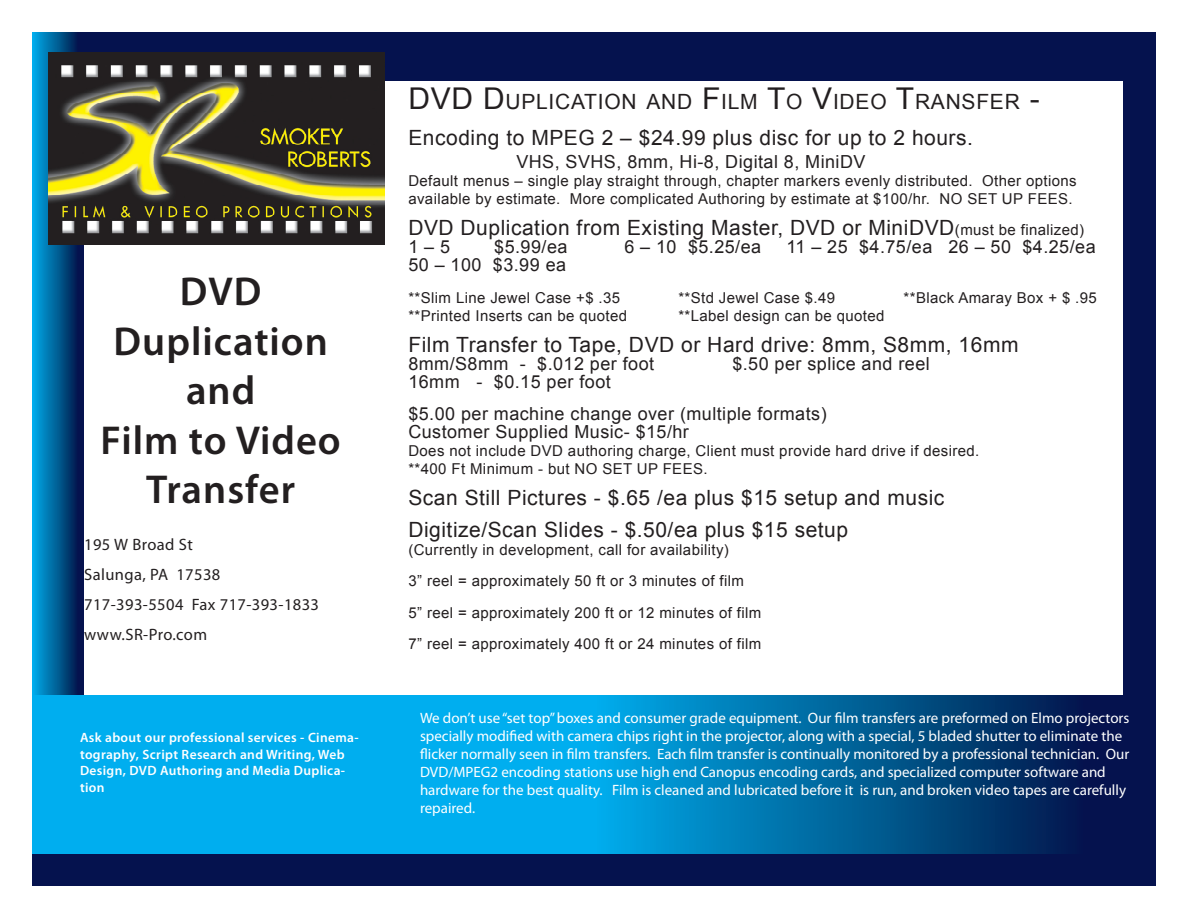
<style>
.page{position:relative;width:1188px;height:918px;background:#fff}
.page>*{position:absolute;margin:0;border:0;box-sizing:border-box;transform-origin:0 0}
.Address{font:600 40.5px/49.5px "Myriad Pro";letter-spacing:.025em;color:#231f20;text-align:center}
.Body{font:21px "Arial";letter-spacing:.025em;color:#231f20}
.Body-2{font:21px "Arial";letter-spacing:.035em;color:#231f20}
.Body-3{font:18px/18px "Arial";letter-spacing:.025em;color:#231f20}
.Body-4{font:16.5px "Myriad Pro";letter-spacing:.025em;color:#231f20}
.Body-5{font:15px/18px "Arial";letter-spacing:.025em;color:#231f20}
.Sidebar{font:15px/18px "Myriad Pro";color:#fff}
.Address-2{font:600 13.5px/16.5px "Myriad Pro";letter-spacing:.025em;color:#fff}
.s1{font-size:30px}
.s2{font-size:15px}
</style>
<div class="page">
<div style="left:32px;top:851px;width:1124px;height:35px;background:#05124e"></div>
<div style="left:32px;top:32px;width:52px;height:694px;background:linear-gradient(to right,#00aee9,#030b40)"></div>
<svg style="left:32px;top:695px;width:1124px;height:158px;background:#0083c0"></svg>
<div style="left:84px;top:32px;width:1072px;height:49px;background:#05124e"></div>
<div style="left:1123px;top:80px;width:33px;height:617px;background:#05124e"></div>
<img style="left:48px;top:52px;width:336px;height:192px">
<p class="Address" style="left:180px;top:266px;width:83px">DVD</p>
<p class="Address" style="left:113px;top:315px;width:216px">Duplication and</p>
<p class="Address" style="left:101px;top:414px;width:242px">Film to Video</p>
<p class="Address" style="left:146px;top:464px;width:150px">Transfer</p>
<p class="Body-4" style="left:84px;top:535px;width:110px">195 W Broad St</p>
<p class="Body-4" style="left:84px;top:565px;width:138px">Salunga, PA 17538</p>
<p class="Body-4" style="left:84px;top:595px;width:236px">717-393-5504 Fax 717-393-1833</p>
<p class="Body-4" style="left:84px;top:625px;width:124px">www.SR-Pro.com</p>
<p class="Address-2" style="left:80px;top:729px;width:280px">Ask about our professional services - Cinema&shy;tography, Script Research and Writing, Web Design, DVD Authoring and Media Duplica&shy;tion</p>
<p class="Body-2" style="left:408px;top:90px;width:633px"><span class="s1">DVD D</span>UPLICATION AND <span class="s1">F</span>ILM <span class="s1">T</span>O <span class="s1">V</span>IDEO <span class="s1">T</span>RANSFER <span class="s1">-</span></p>
<p class="Body" style="left:408px;top:126px;width:566px">Encoding to MPEG 2 – $24.99 plus disc for up to 2 hours.</p>
<p class="Body-3" style="left:516px;top:152px;width:351px">VHS, SVHS, 8mm, Hi-8, Digital 8, MiniDV</p>
<p class="Body-5" style="left:408px;top:171px;width:670px">Default menus – single play straight through, chapter markers evenly distributed. Other options available by estimate. More complicated Authoring by estimate at $100/hr. NO SET UP FEES.</p>
<p class="Body" style="left:408px;top:216px;width:677px">DVD Duplication from Existing Master, DVD or MiniDVD<span class="s2">(must be finalized)</span></p>
<p class="Body-3" style="left:408px;top:238px;width:43px">1 – 5</p>
<p class="Body-3" style="left:494px;top:238px;width:75px">$5.99/ea</p>
<p class="Body-3" style="left:624px;top:238px;width:138px">6 – 10 $5.25/ea</p>
<p class="Body-3" style="left:786px;top:238px;width:311px">11 – 25 $4.75/ea 26 – 50 $4.25/ea</p>
<p class="Body-3" style="left:408px;top:256px;width:159px">50 – 100 $3.99 ea</p>
<p class="Body-5" style="left:408px;top:288px;width:213px">**Slim Line Jewel Case +$ .35</p>
<p class="Body-5" style="left:678px;top:288px;width:158px">**Std Jewel Case $.49</p>
<p class="Body-5" style="left:904px;top:288px;width:195px">**Black Amaray Box + $ .95</p>
<p class="Body-5" style="left:408px;top:306px;width:220px">**Printed Inserts can be quoted</p>
<p class="Body-5" style="left:678px;top:306px;width:208px">**Label design can be quoted</p>
<p class="Body" style="left:408px;top:333px;width:612px">Film Transfer to Tape, DVD or Hard drive: 8mm, S8mm, 16mm</p>
<p class="Body-3" style="left:408px;top:355px;width:247px">8mm/S8mm - $.012 per foot</p>
<p class="Body-3" style="left:732px;top:355px;width:199px">$.50 per splice and reel</p>
<p class="Body-3" style="left:408px;top:373px;width:204px">16mm - $0.15 per foot</p>
<p class="Body-3" style="left:408px;top:404px;width:420px">$5.00 per machine change over (multiple formats)<br>Customer Supplied Music- $15/hr</p>
<p class="Body-5" style="left:408px;top:441px;width:573px">Does not include DVD authoring charge, Client must provide hard drive if desired. **400 Ft Minimum - but NO SET UP FEES.</p>
<p class="Body" style="left:408px;top:486px;width:538px">Scan Still Pictures - $.65 /ea plus $15 setup and music</p>
<p class="Body" style="left:408px;top:517px;width:441px">Digitize/Scan Slides - $.50/ea plus $15 setup</p>
<p class="Body-5" style="left:408px;top:540px;width:322px">(Currently in development, call for availability)</p>
<p class="Body-5" style="left:408px;top:572px;width:337px">3” reel = approximately 50 ft or 3 minutes of film</p>
<p class="Body-5" style="left:408px;top:603px;width:355px">5” reel = approximately 200 ft or 12 minutes of film</p>
<p class="Body-5" style="left:408px;top:635px;width:355px">7” reel = approximately 400 ft or 24 minutes of film</p>
<p class="Sidebar" style="left:420px;top:709px;width:711px">We don’t use “set top” boxes and consumer grade equipment. Our film transfers are preformed on Elmo projectors specially modified with camera chips right in the projector, along with a special, 5 bladed shutter to eliminate the flicker normally seen in film transfers. Each film transfer is continually monitored by a professional technician. Our DVD/MPEG2 encoding stations use high end Canopus encoding cards, and specialized computer software and hardware for the best quality. Film is cleaned and lubricated before it is run, and broken video tapes are carefully repaired.</p>
</div>
